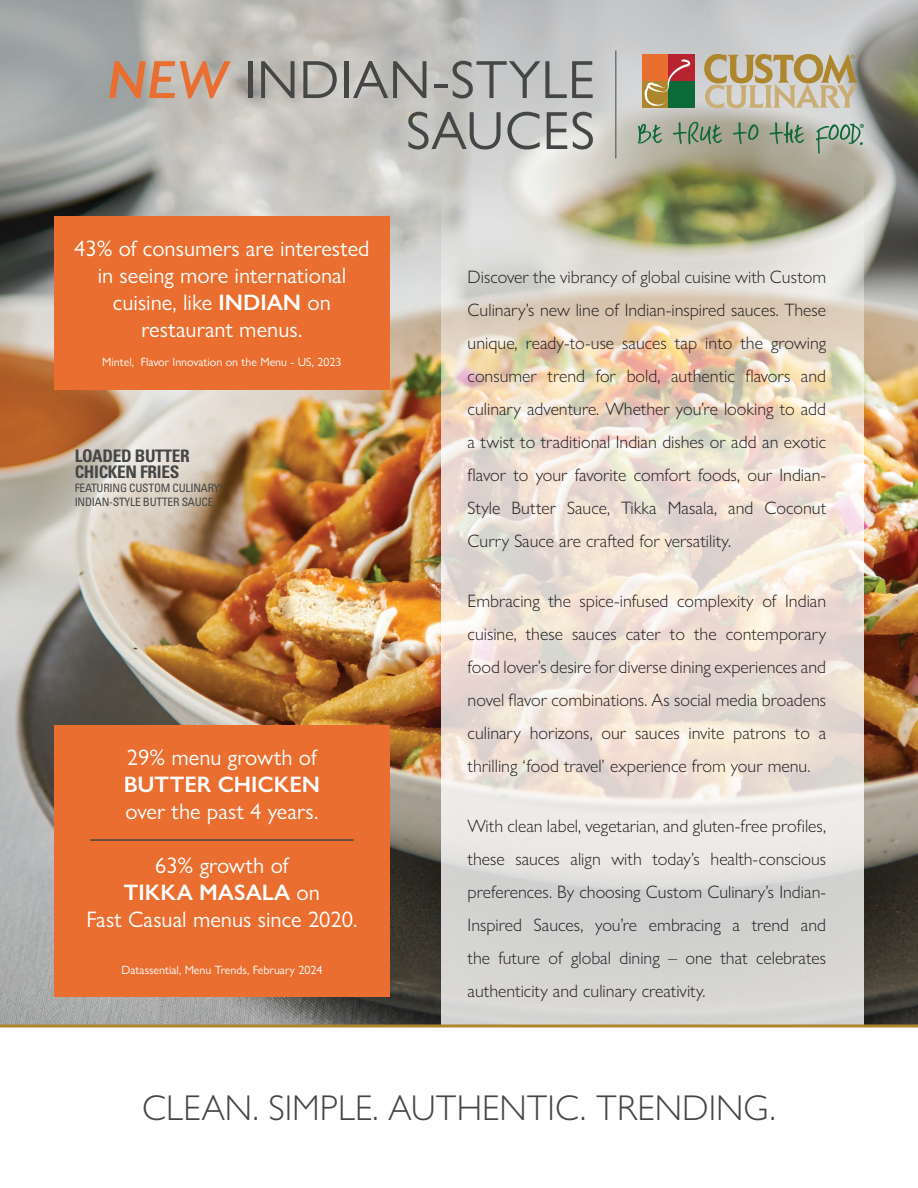
<style>
.page{position:relative;width:918px;height:1188px;background:#fff}
.page>*{position:absolute;margin:0;border:0;box-sizing:border-box;transform-origin:0 0}
.t1{font:54px/51px "Gill Sans Nova";letter-spacing:.01em;color:#454646;text-align:right}
.t2{font:300 36px "Gill Sans Nova";color:#454646}
.t3{font:22.5px/27px "Gill Sans Nova";color:#fff;text-align:center}
.t4{font:600 22.5px "Gill Sans Nova";color:#fff}
.t5{font:300 18px/33px "Gill Sans Nova";color:#231f20;text-align:justify}
.t6{font:700 condensed 17.4px/16.2px "Univers LT Pro";letter-spacing:-.02em;color:#454646}
.t7{font:12px "Gill Sans Nova";color:#fff}
.t8{font:condensed 11.55px/13.8px "Univers LT Pro";letter-spacing:-.02em;color:#454646}
.s1{font-weight:600;font-style:italic;color:#e96e30}
.s2{font-weight:600}
</style>
<div class="page">
<img style="left:0;top:0;width:918px;height:1024px">
<svg style="left:442px;top:158px;width:422px;height:866px;background:#e0d7cc"></svg>
<div style="left:642px;top:81px;width:26px;height:27px;background:#ae862d"></div>
<div style="left:668px;top:81px;width:27px;height:27px;background:#0c6938"></div>
<div style="left:642px;top:55px;width:26px;height:26px;background:#e96e30"></div>
<div style="left:668px;top:55px;width:27px;height:26px;background:#b7242f"></div>
<svg style="left:644px;top:59px;width:46px;height:47px"></svg>
<svg style="left:638px;top:124px;width:24px;height:20px"></svg>
<svg style="left:673px;top:122px;width:49px;height:22px"></svg>
<svg style="left:733px;top:122px;width:25px;height:22px"></svg>
<svg style="left:769px;top:122px;width:35px;height:22px"></svg>
<svg style="left:704px;top:54px;width:154px;height:55px;background:#c6b797"></svg>
<svg style="left:816px;top:123px;width:48px;height:31px"></svg>
<hr style="left:615px;top:50px;width:1px;height:108px;background:#454646">
<div style="left:54px;top:726px;width:336px;height:271px;background:#e96e30"></div>
<svg style="left:0;top:1024px;width:918px;height:4px;background:#b79955"></svg>
<div style="left:54px;top:216px;width:336px;height:174px;background:#e96e30"></div>
<hr style="left:90px;top:839px;width:264px;height:2px;background:#454646">
<h1 class="t1" style="left:107px;top:54px;width:489px"><span class="s1">NEW</span> INDIAN-STYLE<br>SAUCES</h1>
<p class="t3" style="left:74px;top:235px;width:297px">43% of consumers are interested in seeing more international cuisine, like <span class="s2">INDIAN</span> on restaurant menus.</p>
<p class="t7" style="left:102px;top:355px;width:241px">Mintel, Flavor Innovation on the Menu - US, 2023</p>
<p class="t6" style="left:75px;top:448px;width:117px">LOADED BUTTER<br>CHICKEN FRIES</p>
<p class="t8" style="left:75px;top:481px;width:151px">FEATURING CUSTOM CULINARY®<br>INDIAN-STYLE BUTTER SAUCE</p>
<p class="t3" style="left:127px;top:744px;width:191px">29% menu growth of</p>
<p class="t4" style="left:124px;top:771px;width:198px">BUTTER CHICKEN</p>
<p class="t3" style="left:126px;top:798px;width:194px">over the past 4 years.</p>
<p class="t3" style="left:87px;top:852px;width:272px">63% growth of<br><span class="s2">TIKKA MASALA</span> on<br>Fast Casual menus since 2020.</p>
<p class="t7" style="left:122px;top:963px;width:202px">Datassential, Menu Trends, February 2024</p>
<p class="t5" style="left:468px;top:260px;width:360px">Discover the vibrancy of global cuisine with Custom Culinary’s new line of Indian-inspired sauces. These unique, ready-to-use sauces tap into the growing consumer trend for bold, authentic flavors and culinary adventure. Whether you’re looking to add a twist to traditional Indian dishes or add an exotic flavor to your favorite comfort foods, our Indian-Style Butter Sauce, Tikka Masala, and Coconut Curry Sauce are crafted for versatility.</p>
<p class="t5" style="left:468px;top:584px;width:360px">Embracing the spice-infused complexity of Indian cuisine, these sauces cater to the contemporary food lover’s desire for diverse dining experiences and novel flavor combinations. As social media broadens culinary horizons, our sauces invite patrons to a thrilling ‘food travel’ experience from your menu.</p>
<p class="t5" style="left:468px;top:809px;width:360px">With clean label, vegetarian, and gluten-free profiles, these sauces align with today’s health-conscious preferences. By choosing Custom Culinary’s Indian-Inspired Sauces, you’re embracing a trend and the future of global dining – one that celebrates authenticity and culinary creativity.</p>
<h2 class="t2" style="left:142px;top:1086px;width:635px">CLEAN. SIMPLE. AUTHENTIC. TRENDING.</h2>
</div>
